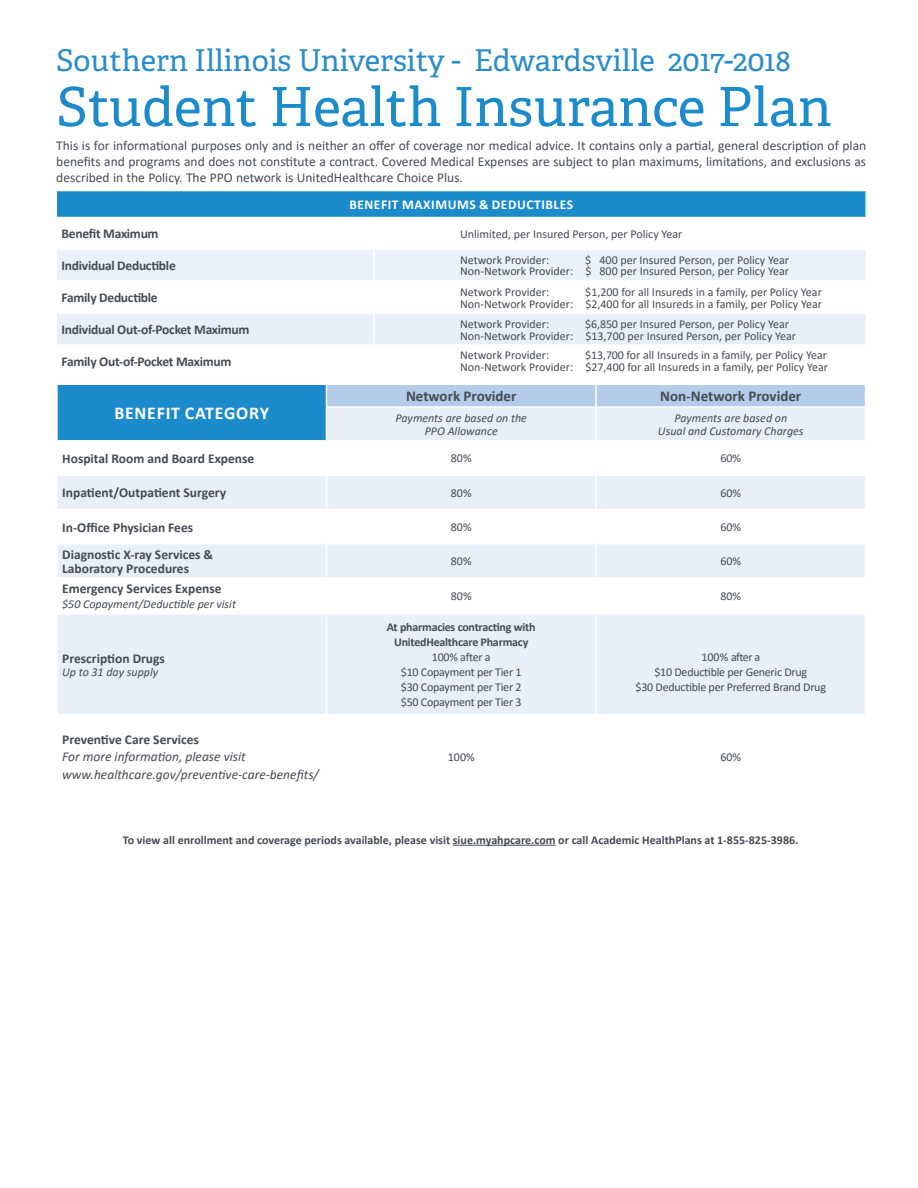
<style>
.page{position:relative;width:918px;height:1188px;background:#fff}
.page>*{position:absolute;margin:0;border:0;box-sizing:border-box;transform-origin:0 0}
.t1{font:54px "Adelle";color:#1b8bcb}
.t2{font:30px "Adelle";color:#2a8ccb}
.t3{font:700 18px "Calibri";letter-spacing:.04em;color:#fff}
.benefit_description{font:700 15px "Calibri";color:#464b54}
.Body{font:13.5px/16.2px "Calibri";color:#464b54;text-align:justify}
.t4{font:700 13.5px/13.5px "Calibri";color:#464b54}
.t5{font:700 13.5px "Calibri";letter-spacing:-.02em;color:#464b54}
.t6{font:italic 13.5px "Calibri";color:#464b54}
.t7{font:700 13.5px "Calibri";letter-spacing:.04em;color:#fff}
.t8{font:12px "Calibri";color:#464b54}
.benefit_description-2{font:italic 12px/13.4px "Calibri";color:#464b54;text-align:center}
.t9{font:12px "Calibri";letter-spacing:-.02em;color:#464b54}
.t10{font:700 12px "Calibri";color:#464b54}
.t11{font:700 12px/15px "Calibri";letter-spacing:-.02em;color:#464b54;text-align:center}
</style>
<div class="page">
<div style="left:57px;top:384px;width:269px;height:57px;background:#1b8bcb"></div>
<svg style="left:58px;top:407px;width:807px;height:307px;fill:#e8eff8"></svg>
<hr style="left:56px;top:384px;width:270px;height:1px;background:#fff">
<hr style="left:56px;top:385px;width:2px;height:22px;background:#fff">
<hr style="left:56px;top:407px;width:2px;height:33px;background:#fff">
<hr style="left:326px;top:408px;width:1px;height:32px;background:#fff">
<hr style="left:596px;top:406px;width:270px;height:2px;background:#fff">
<hr style="left:595px;top:408px;width:2px;height:32px;background:#fff">
<hr style="left:56px;top:440px;width:270px;height:2px;background:#fff">
<hr style="left:326px;top:440px;width:270px;height:2px;background:#fff">
<hr style="left:326px;top:442px;width:1px;height:32px;background:#fff">
<hr style="left:596px;top:440px;width:270px;height:2px;background:#fff">
<hr style="left:595px;top:442px;width:2px;height:32px;background:#fff">
<hr style="left:56px;top:474px;width:270px;height:2px;background:#fff">
<hr style="left:326px;top:474px;width:270px;height:2px;background:#fff">
<hr style="left:326px;top:476px;width:1px;height:33px;background:#fff">
<hr style="left:596px;top:474px;width:270px;height:2px;background:#fff">
<hr style="left:595px;top:476px;width:2px;height:33px;background:#fff">
<hr style="left:56px;top:509px;width:270px;height:1px;background:#fff">
<hr style="left:326px;top:509px;width:270px;height:1px;background:#fff">
<hr style="left:326px;top:510px;width:1px;height:33px;background:#fff">
<hr style="left:596px;top:509px;width:270px;height:1px;background:#fff">
<hr style="left:595px;top:510px;width:2px;height:33px;background:#fff">
<hr style="left:56px;top:543px;width:270px;height:1px;background:#fff">
<hr style="left:326px;top:543px;width:270px;height:1px;background:#fff">
<hr style="left:326px;top:544px;width:1px;height:33px;background:#fff">
<hr style="left:596px;top:543px;width:270px;height:1px;background:#fff">
<hr style="left:595px;top:544px;width:2px;height:33px;background:#fff">
<hr style="left:56px;top:577px;width:270px;height:2px;background:#fff">
<hr style="left:326px;top:577px;width:270px;height:2px;background:#fff">
<hr style="left:326px;top:579px;width:1px;height:34px;background:#fff">
<hr style="left:596px;top:577px;width:270px;height:2px;background:#fff">
<hr style="left:595px;top:579px;width:2px;height:34px;background:#fff">
<hr style="left:56px;top:613px;width:270px;height:2px;background:#fff">
<hr style="left:326px;top:613px;width:270px;height:2px;background:#fff">
<hr style="left:326px;top:615px;width:1px;height:99px;background:#fff">
<hr style="left:596px;top:613px;width:270px;height:2px;background:#fff">
<hr style="left:595px;top:615px;width:2px;height:99px;background:#fff">
<svg style="left:326px;top:384px;width:539px;height:23px;background:#b6cfea"></svg>
<hr style="left:595px;top:385px;width:2px;height:21px;background:#fff">
<hr style="left:326px;top:406px;width:270px;height:2px;background:#fff">
<div style="left:56px;top:191px;width:810px;height:27px;background:#1b8bcb"></div>
<div style="left:57px;top:250px;width:808px;height:30px;background:#eaf1f9"></div>
<div style="left:57px;top:314px;width:808px;height:30px;background:#e8eff8"></div>
<hr style="left:55px;top:191px;width:2px;height:26px;background:#fff">
<hr style="left:865px;top:191px;width:2px;height:26px;background:#fff">
<hr style="left:55px;top:217px;width:319px;height:1px;background:#fff">
<hr style="left:374px;top:217px;width:493px;height:1px;background:#fff">
<hr style="left:373px;top:250px;width:2px;height:30px;background:#fff">
<hr style="left:373px;top:314px;width:2px;height:30px;background:#fff">
<hr style="left:453px;top:845px;width:103px;height:1px;background:#464b54">
<p class="t2" style="left:56px;top:42px;width:736px">Southern Illinois University - Edwardsville 2017-2018</p>
<p class="t1" style="left:56px;top:74px;width:777px">Student Health Insurance Plan</p>
<p class="Body" style="left:56px;top:137px;width:811px">This is for informational purposes only and is neither an offer of coverage nor medical advice. It contains only a partial, general description of plan benefits and programs and does not constitute a contract. Covered Medical Expenses are subject to plan maximums, limitations, and exclusions as described in the Policy. The PPO network is UnitedHealthcare Choice Plus.</p>
<p class="t7" style="left:349px;top:195px;width:225px">BENEFIT MAXIMUMS &amp; DEDUCTIBLES</p>
<p class="t5" style="left:62px;top:224px;width:99px">Benefit Maximum</p>
<p class="t8" style="left:460px;top:226px;width:224px">Unlimited, per Insured Person, per Policy Year</p>
<p class="t5" style="left:62px;top:256px;width:116px">Individual Deductible</p>
<p class="t8" style="left:460px;top:251px;width:91px">Network Provider:</p>
<p class="t8" style="left:585px;top:251px;width:205px">$ 400 per Insured Person, per Policy Year</p>
<p class="t8" style="left:460px;top:263px;width:330px">Non-Network Provider: $ 800 per Insured Person, per Policy Year</p>
<p class="t5" style="left:62px;top:288px;width:98px">Family Deductible</p>
<p class="t5" style="left:62px;top:320px;width:190px">Individual Out-of-Pocket Maximum</p>
<p class="t5" style="left:62px;top:352px;width:171px">Family Out-of-Pocket Maximum</p>
<p class="t3" style="left:114px;top:401px;width:156px">BENEFIT CATEGORY</p>
<p class="t8" style="left:460px;top:283px;width:91px">Network Provider:</p>
<p class="t8" style="left:585px;top:283px;width:238px">$1,200 for all Insureds in a family, per Policy Year</p>
<p class="t8" style="left:460px;top:295px;width:363px">Non-Network Provider: $2,400 for all Insureds in a family, per Policy Year</p>
<p class="t8" style="left:460px;top:315px;width:91px">Network Provider:</p>
<p class="t8" style="left:585px;top:315px;width:205px">$6,850 per Insured Person, per Policy Year</p>
<p class="t8" style="left:460px;top:327px;width:337px">Non-Network Provider: $13,700 per Insured Person, per Policy Year</p>
<p class="t8" style="left:460px;top:347px;width:91px">Network Provider:</p>
<p class="t8" style="left:585px;top:347px;width:243px">$13,700 for all Insureds in a family, per Policy Year</p>
<p class="t8" style="left:460px;top:359px;width:369px">Non-Network Provider: $27,400 for all Insureds in a family, per Policy Year</p>
<p class="benefit_description" style="left:406px;top:386px;width:112px">Network Provider</p>
<p class="benefit_description" style="left:660px;top:386px;width:143px">Non-Network Provider</p>
<p class="benefit_description-2" style="left:395px;top:411px;width:133px">Payments are based on the<br>PPO Allowance</p>
<p class="benefit_description-2" style="left:658px;top:411px;width:147px">Payments are based on<br>Usual and Customary Charges</p>
<p class="t4" style="left:62px;top:451px;width:194px">Hospital Room and Board Expense</p>
<p class="t8" style="left:451px;top:450px;width:22px">80%</p>
<p class="t8" style="left:720px;top:450px;width:22px">60%</p>
<p class="t4" style="left:62px;top:486px;width:165px">Inpatient/Outpatient Surgery</p>
<p class="t8" style="left:451px;top:484px;width:22px">80%</p>
<p class="t8" style="left:720px;top:484px;width:22px">60%</p>
<p class="t4" style="left:62px;top:520px;width:133px">In-Office Physician Fees</p>
<p class="t8" style="left:451px;top:519px;width:22px">80%</p>
<p class="t8" style="left:720px;top:519px;width:22px">60%</p>
<p class="t4" style="left:62px;top:547px;width:152px">Diagnostic X-ray Services &amp;<br>Laboratory Procedures</p>
<p class="t8" style="left:451px;top:553px;width:22px">80%</p>
<p class="t8" style="left:720px;top:553px;width:22px">60%</p>
<p class="t4" style="left:62px;top:582px;width:161px">Emergency Services Expense</p>
<p class="benefit_description-2" style="left:62px;top:597px;width:175px">$50 Copayment/Deductible per visit</p>
<p class="t8" style="left:451px;top:588px;width:22px">80%</p>
<p class="t8" style="left:720px;top:588px;width:22px">80%</p>
<p class="t4" style="left:62px;top:651px;width:104px">Prescription Drugs</p>
<p class="benefit_description-2" style="left:62px;top:665px;width:97px">Up to 31 day supply</p>
<p class="t4" style="left:62px;top:732px;width:138px">Preventive Care Services</p>
<p class="t6" style="left:62px;top:747px;width:185px">For more information, please visit</p>
<p class="t6" style="left:62px;top:765px;width:258px">www.healthcare.gov/preventive-care-benefits/</p>
<p class="t11" style="left:387px;top:619px;width:150px">At pharmacies contracting with<br>UnitedHealthcare Pharmacy</p>
<p class="t8" style="left:432px;top:649px;width:60px">100% after a</p>
<p class="t9" style="left:401px;top:664px;width:122px">$10 Copayment per Tier 1</p>
<p class="t9" style="left:401px;top:679px;width:122px">$30 Copayment per Tier 2</p>
<p class="t9" style="left:401px;top:694px;width:122px">$50 Copayment per Tier 3</p>
<p class="t8" style="left:701px;top:649px;width:60px">100% after a</p>
<p class="t9" style="left:654px;top:664px;width:154px">$10 Deductible per Generic Drug</p>
<p class="t9" style="left:636px;top:679px;width:192px">$30 Deductible per Preferred Brand Drug</p>
<p class="t8" style="left:448px;top:748px;width:28px">100%</p>
<p class="t8" style="left:720px;top:748px;width:22px">60%</p>
<p class="t10" style="left:123px;top:831px;width:677px">To view all enrollment and coverage periods available, please visit siue.myahpcare.com or call Academic HealthPlans at 1-855-825-3986.</p>
</div>
